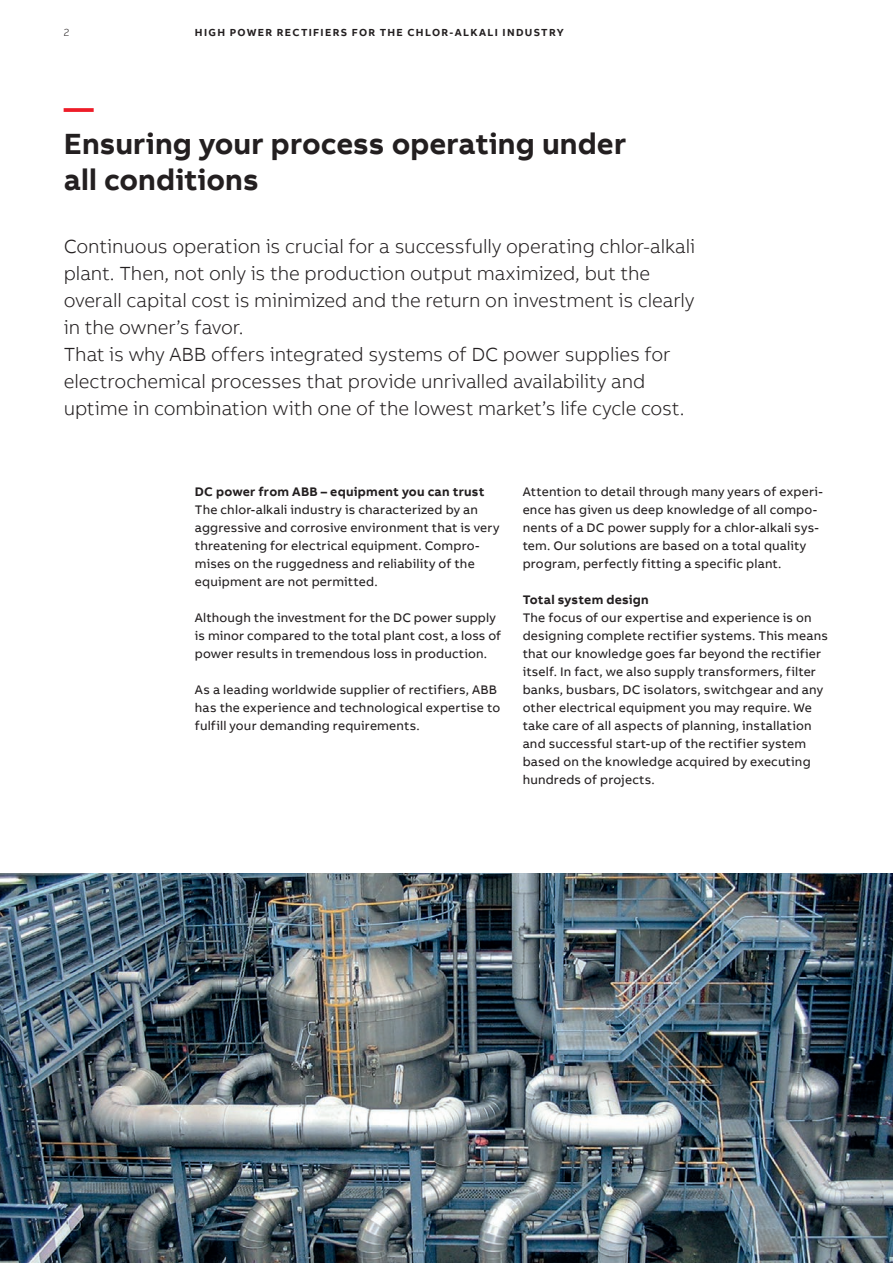
<style>
.page{position:relative;width:893px;height:1263px;background:#fff}
.page>*{position:absolute;margin:0;border:0;box-sizing:border-box;transform-origin:0 0}
.t1{font:700 30px/36px "AB Bvoice";color:#231f20}
.t2{font:700 30px "AB Bvoice";color:#ee1c28}
.t3{font:300 19.5px/27px "AB Bvoice";letter-spacing:-.005em;color:#231f20}
.t4{font:12.75px/18px "AB Bvoice";letter-spacing:.015em;color:#231f20}
.t5{font:700 12.75px "AB Bvoice";letter-spacing:.015em;color:#231f20}
.t6{font:700 10.5px "AB Bvoice";letter-spacing:.125em;color:#231f20}
.t7{font:300 10.5px "AB Bvoice";color:#231f20}
</style>
<div class="page">
<img style="left:0;top:874px;width:893px;height:389px">
<p class="t7" style="left:64px;top:26px;width:7px">2</p>
<p class="t6" style="left:195px;top:25px;width:370px">HIGH POWER RECTIFIERS FOR THE CHLOR-ALKALI INDUSTRY</p>
<h1 class="t2" style="left:64px;top:89px;width:31px">—</h1>
<h1 class="t1" style="left:64px;top:126px;width:564px">Ensuring your process operating under all conditions</h1>
<p class="t3" style="left:64px;top:233px;width:633px">Continuous operation is crucial for a successfully operating chlor-alkali plant. Then, not only is the production output maximized, but the overall capital cost is minimized and the return on investment is clearly in the owner’s favor.<br>That is why ABB offers integrated systems of DC power supplies for electrochemical processes that provide unrivalled availability and uptime in combination with one of the lowest market’s life cycle cost.</p>
<p class="t5" style="left:195px;top:483px;width:291px">DC power from ABB – equipment you can trust</p>
<p class="t4" style="left:195px;top:501px;width:306px">The chlor-alkali industry is characterized by an aggressive and corrosive environment that is very threatening for electrical equipment. Compro&shy;mises on the ruggedness and reliability of the equipment are not permitted.</p>
<p class="t4" style="left:195px;top:609px;width:308px">Although the investment for the DC power supply is minor compared to the total plant cost, a loss of power results in tremendous loss in production.</p>
<p class="t4" style="left:195px;top:681px;width:307px">As a leading worldwide supplier of rectifiers, ABB has the experience and technological expertise to fulfill your demanding requirements.</p>
<p class="t4" style="left:523px;top:483px;width:302px">Attention to detail through many years of experi&shy;ence has given us deep knowledge of all compo&shy;nents of a DC power supply for a chlor-alkali sys&shy;tem. Our solutions are based on a total quality program, perfectly fitting a specific plant.</p>
<p class="t5" style="left:523px;top:591px;width:128px">Total system design</p>
<p class="t4" style="left:523px;top:609px;width:307px">The focus of our expertise and experience is on designing complete rectifier systems. This means that our knowledge goes far beyond the rectifier itself. In fact, we also supply transformers, filter banks, busbars, DC isolators, switchgear and any other electrical equipment you may require. We take care of all aspects of planning, installation and successful start-up of the rectifier system based on the knowledge acquired by executing hundreds of projects.</p>
</div>
